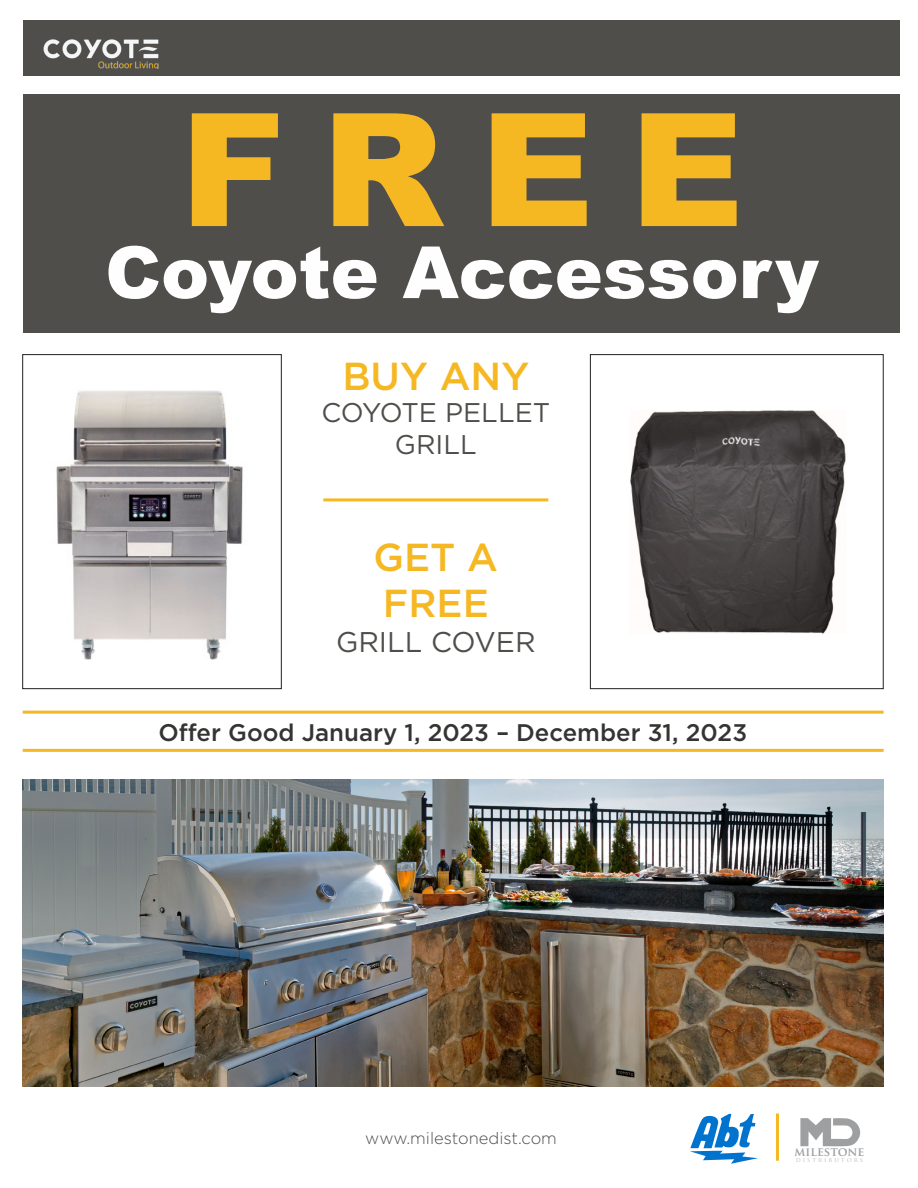
<style>
.page{position:relative;width:918px;height:1188px;background:#fff}
.page>*{position:absolute;margin:0;border:0;box-sizing:border-box;transform-origin:0 0}
.t1{font:900 157.5px "Arial";color:#f5b822}
.t2{font:900 72px "Arial";color:#fffeff}
.t3{font:500 39px/46.8px "Gotham";color:#f5b822}
.t4{font:28.5px "Gotham";color:#4f4e4a}
.t5{font:27px/32.4px "Gotham";color:#4f4e4a;text-align:center}
.t6{font:500 24px "Gotham";color:#353432}
.t7{font:300 16.5px "Gotham";color:#4f4e4a}
.t8{font:700 12px "Trajan Pro";color:#9d9fa1}
.t9{font:6.15px "Trajan Pro";color:#bcbdbf}
</style>
<div class="page">
<div style="left:23px;top:20px;width:877px;height:56px;background:#4f4e4a"></div>
<div style="left:23px;top:94px;width:877px;height:239px;background:#4f4e4a"></div>
<svg style="left:800px;top:1118px;width:61px;height:28px"></svg>
<img style="left:43px;top:39px;width:116px;height:29px">
<hr style="left:23px;top:711px;width:861px;height:3px;background:#f5b822">
<hr style="left:23px;top:749px;width:861px;height:3px;background:#f5b822">
<img style="left:56px;top:390px;width:187px;height:270px">
<div style="left:22px;top:354px;width:260px;height:335px;border:1px solid #231f20"></div>
<div style="left:590px;top:354px;width:294px;height:335px;border:1px solid #231f20"></div>
<hr style="left:323px;top:498px;width:225px;height:3px;background:#f5b822">
<img style="left:23px;top:780px;width:861px;height:307px">
<hr style="left:776px;top:1113px;width:3px;height:48px;background:#f5b822">
<svg style="left:690px;top:1114px;width:68px;height:50px"></svg>
<img style="left:630px;top:410px;width:216px;height:223px">
<p class="t1" style="left:180px;top:56px;width:565px">FREE</p>
<p class="t2" style="left:105px;top:220px;width:715px">Coyote Accessory</p>
<p class="t3" style="left:342px;top:352px;width:188px">BUY ANY</p>
<p class="t5" style="left:321px;top:396px;width:230px">COYOTE PELLET<br>GRILL</p>
<p class="t3" style="left:374px;top:533px;width:126px">GET A<br>FREE</p>
<p class="t4" style="left:336px;top:623px;width:201px">GRILL COVER</p>
<p class="t6" style="left:158px;top:717px;width:590px">Offer Good January 1, 2023 – December 31, 2023</p>
<p class="t7" style="left:365px;top:1127px;width:193px">www.milestonedist.com</p>
<p class="t8" style="left:794px;top:1144px;width:71px">MILESTONE</p>
<p class="t9" style="left:796px;top:1156px;width:69px">D I S T R I B U T O R S</p>
</div>
